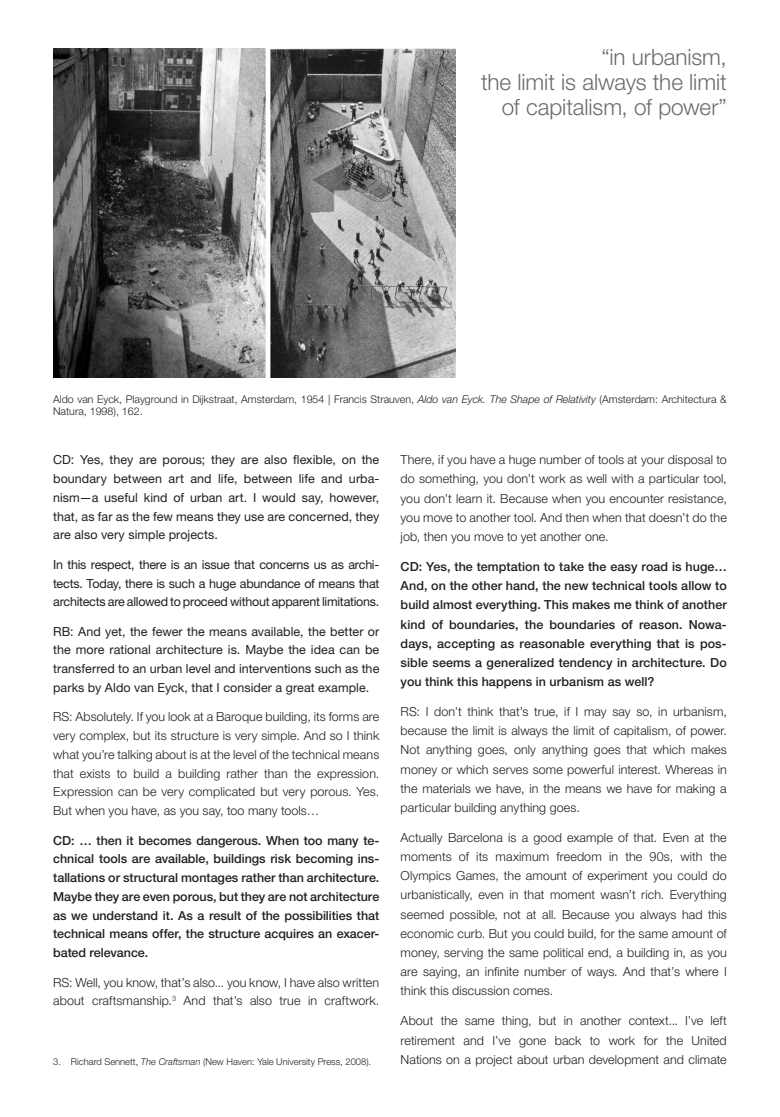
<style>
.page{position:relative;width:780px;height:1117px;background:#fff}
.page>*{position:absolute;margin:0;border:0;box-sizing:border-box;transform-origin:0 0}
.TEXTO_RESALTADO_PEQ{font:300 22.5px/25px "Helvetica Neue LT Std";letter-spacing:-.005em;color:#6c6d70;text-align:right}
.t1{font:300 12.5px/19.1px "Helvetica Neue LT Std";letter-spacing:.005em;color:#231f20;text-align:justify}
.TEXTO_pregunta{font:500 12.5px/18.8px "Helvetica Neue LT Std";letter-spacing:.005em;color:#231f20;text-align:justify}
.TEXTO_pregunta-2{font:12.5px/18.8px "Helvetica Neue LT Std";letter-spacing:.005em;color:#231f20;text-align:justify}
.PIE_FOTO_misce{font:300 10.62px/12.5px "Helvetica Neue LT Std";color:#231f20}
.nota_entrevista{font:300 9.38px "Helvetica Neue LT Std";color:#231f20}
.s1{font-style:italic}
</style>
<div class="page">
<img style="left:53px;top:49px;width:402px;height:328px">
<p class="TEXTO_RESALTADO_PEQ" style="left:481px;top:44px;width:247px">“in urbanism,<br>the limit is always the limit of capitalism, of power”</p>
<p class="PIE_FOTO_misce" style="left:53px;top:392px;width:675px">Aldo van Eyck, Playground in Dijkstraat, Amsterdam, 1954 | Francis Strauven, <span class="s1">Aldo van Eyck. The Shape of Relativity</span> (Amsterdam: Architectura &amp;<br>Natura, 1998), 162.</p>
<p class="TEXTO_pregunta-2" style="left:53px;top:450px;width:328px">CD: Yes, they are porous; they are also flexible, on the boundary between art and life, between life and urba&shy;nism—a useful kind of urban art. I would say, however, that, as far as the few means they use are concerned, they are also very simple projects.</p>
<p class="TEXTO_pregunta-2" style="left:53px;top:554px;width:328px">In this respect, there is an issue that concerns us as archi&shy;tects. Today, there is such a huge abundance of means that architects are allowed to proceed without apparent limitations.</p>
<p class="TEXTO_pregunta-2" style="left:53px;top:621px;width:328px">RB: And yet, the fewer the means available, the better or the more rational architecture is. Maybe the idea can be transferred to an urban level and interventions such as the parks by Aldo van Eyck, that I consider a great example.</p>
<p class="t1" style="left:53px;top:707px;width:328px;line-height:18.8px">RS: Absolutely. If you look at a Baroque building, its forms are very complex, but its structure is very simple. And so I think what you’re talking about is at the level of the technical means that exists to build a building rather than the expression.<br>Expression can be very complicated but very porous. Yes.<br>But when you have, as you say, too many tools…</p>
<p class="TEXTO_pregunta" style="left:53px;top:830px;width:327px">CD: … then it becomes dangerous. When too many te&shy;chnical tools are available, buildings risk becoming ins&shy;tallations or structural montages rather than architecture.<br>Maybe they are even porous, but they are not architecture as we understand it. As a result of the possibilities that technical means offer, the structure acquires an exacer&shy;bated relevance.</p>
<p class="t1" style="left:53px;top:972px;width:327px;line-height:18.8px">RS: Well, you know, that’s also... you know, I have also written about craftsmanship.<sup>3</sup> And that’s also true in craftwork.</p>
<p class="nota_entrevista" style="left:53px;top:1055px;width:319px">3. Richard Sennett, <span class="s1">The Craftsman</span> (New Haven: Yale University Press, 2008).</p>
<p class="t1" style="left:400px;top:450px;width:328px">There, if you have a huge number of tools at your disposal to do something, you don’t work as well with a particular tool, you don’t learn it. Because when you encounter resistance, you move to another tool. And then when that doesn’t do the job, then you move to yet another one.</p>
<p class="TEXTO_pregunta" style="left:400px;top:556px;width:328px;line-height:19.1px">CD: Yes, the temptation to take the easy road is huge… And, on the other hand, the new technical tools allow to build almost everything. This makes me think of another kind of boundaries, the boundaries of reason. Nowa&shy;days, accepting as reasonable everything that is pos&shy;sible seems a generalized tendency in architecture. Do you think this happens in urbanism as well?</p>
<p class="t1" style="left:400px;top:701px;width:328px">RS: I don’t think that’s true, if I may say so, in urbanism, because the limit is always the limit of capitalism, of power.<br>Not anything goes, only anything goes that which makes money or which serves some powerful interest. Whereas in the materials we have, in the means we have for making a particular building anything goes.</p>
<p class="t1" style="left:400px;top:827px;width:328px">Actually Barcelona is a good example of that. Even at the moments of its maximum freedom in the 90s, with the Olympics Games, the amount of experiment you could do urbanistically, even in that moment wasn’t rich. Everything seemed possible, not at all. Because you always had this economic curb. But you could build, for the same amount of money, serving the same political end, a building in, as you are saying, an infinite number of ways. And that’s where I think this discussion comes.</p>
<p class="t1" style="left:400px;top:1010px;width:328px">About the same thing, but in another context... I’ve left retirement and I’ve gone back to work for the United Nations on a project about urban development and climate</p>
</div>
